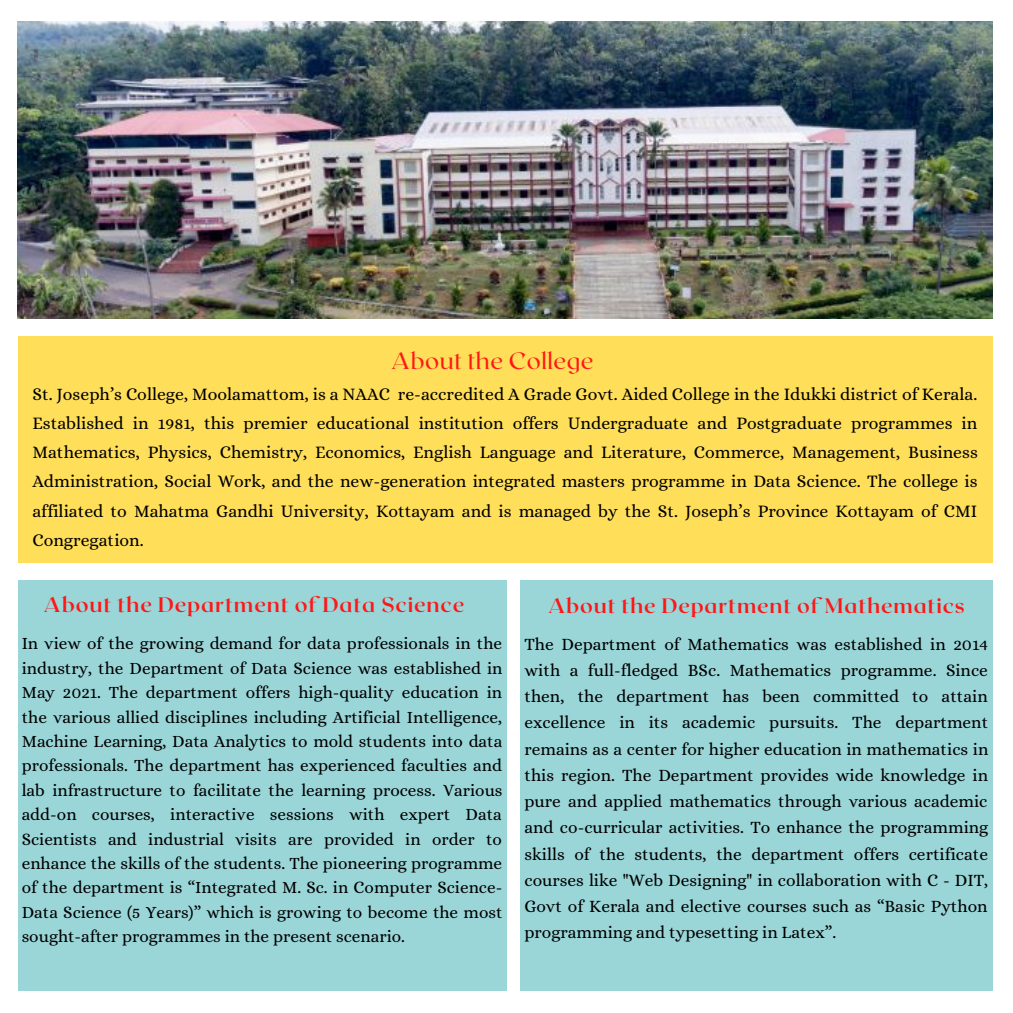
<style>
.page{position:relative;width:1013px;height:1013px;background:#fff}
.page>*{position:absolute;margin:0;border:0;box-sizing:border-box;transform-origin:0 0}
.t1{font:23.5px "Roxborough CF";letter-spacing:.025em;color:#ff1616}
.t2{font:700 21px "Roxborough CF";letter-spacing:.04em;color:#ff1616}
.t3{font:700 20.75px "Roxborough CF";letter-spacing:.04em;color:#ff1616}
.t4{font:17.62px/29px "Alice";color:#000;text-align:justify}
.t5{font:17.38px/26.2px "Alice";color:#000;text-align:justify}
.t6{font:17.25px/24.4px "Alice";color:#000;text-align:justify}
</style>
<div class="page">
<div style="left:18px;top:336px;width:974px;height:227px;background:#ffde59"></div>
<div style="left:520px;top:580px;width:472px;height:410px;background:#9ad5d8"></div>
<div style="left:18px;top:580px;width:488px;height:410px;background:#9ad5d8"></div>
<img style="left:18px;top:22px;width:974px;height:297px">
<h1 class="t1" style="left:391px;top:346px;width:204px">About the College</h1>
<p class="t4" style="left:32px;top:380px;width:946px">St. Joseph’s College, Moolamattom, is a NAAC re-accredited A Grade Govt. Aided College in the Idukki district of Kerala.<br>Established in 1981, this premier educational institution offers Undergraduate and Postgraduate programmes in Mathematics, Physics, Chemistry, Economics, English Language and Literature, Commerce, Management, Business Administration, Social Work, and the new-generation integrated masters programme in Data Science. The college is affiliated to Mahatma Gandhi University, Kottayam and is managed by the St. Joseph’s Province Kottayam of CMI Congregation.</p>
<p class="t2" style="left:43px;top:591px;width:422px">About the Department of Data Science</p>
<p class="t3" style="left:548px;top:591px;width:418px">About the Department of Mathematics</p>
<p class="t5" style="left:524px;top:630px;width:465px">The Department of Mathematics was established in 2014 with a full-fledged BSc. Mathematics programme. Since then, the department has been committed to attain excellence in its academic pursuits. The department remains as a center for higher education in mathematics in this region. The Department provides wide knowledge in pure and applied mathematics through various academic and co-curricular activities. To enhance the programming skills of the students, the department offers certificate courses like "Web Designing" in collaboration with C - DIT, Govt of Kerala and elective courses such as “Basic Python programming and typesetting in Latex”.</p>
<p class="t6" style="left:22px;top:631px;width:482px">In view of the growing demand for data professionals in the industry, the Department of Data Science was established in May 2021. The department offers high-quality education in the various allied disciplines including Artificial Intelligence, Machine Learning, Data Analytics to mold students into data professionals. The department has experienced faculties and lab infrastructure to facilitate the learning process. Various add-on courses, interactive sessions with expert Data Scientists and industrial visits are provided in order to enhance the skills of the students. The pioneering programme of the department is “Integrated M. Sc. in Computer Science-Data Science (5 Years)” which is growing to become the most sought-after programmes in the present scenario.</p>
</div>
